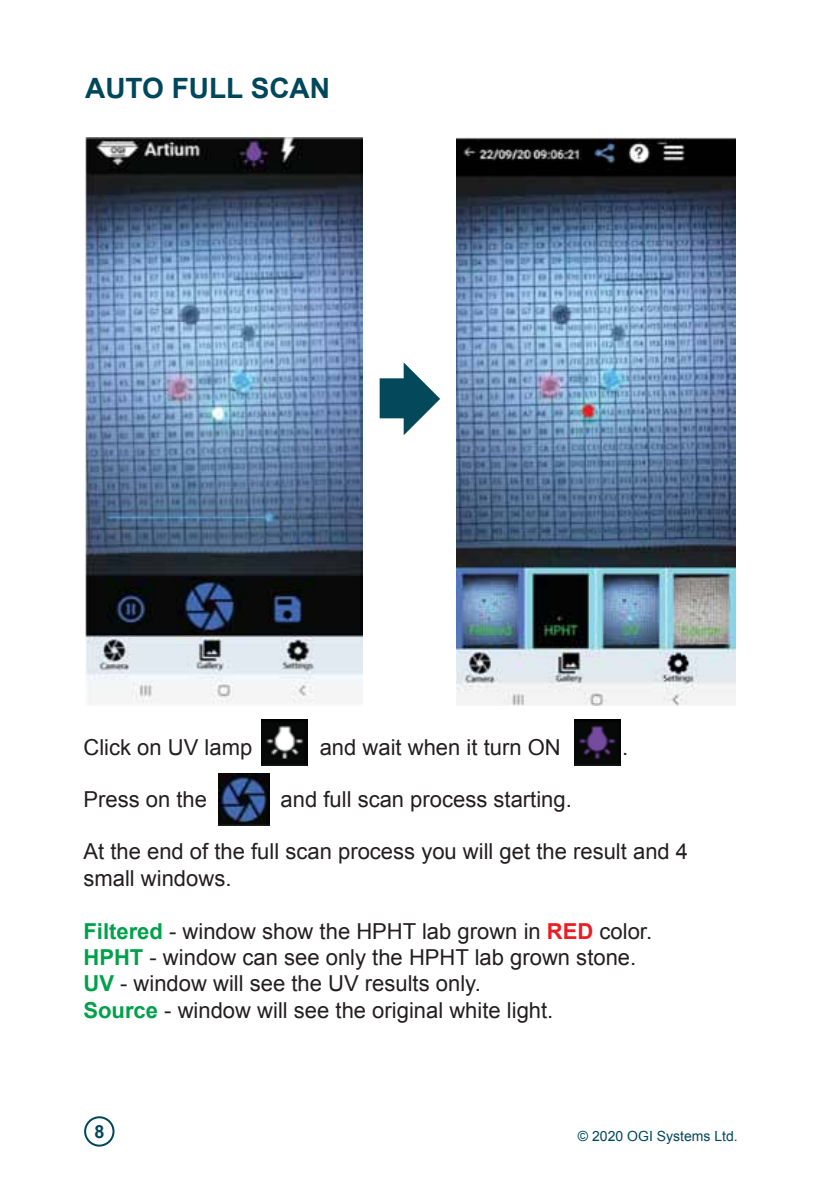
<style>
.page{position:relative;width:840px;height:1191px;background:#fff}
.page>*{position:absolute;margin:0;border:0;box-sizing:border-box;transform-origin:0 0}
.t1{font:700 28px "Arial";color:#00475b}
.t2{font:22px/26.4px "Arial";color:#231f20}
.t3{font:700 18px "Arial";color:#00475b}
.t4{font:14px "Arial";color:#00475b}
.s1{font-weight:700;color:#00a14b}
.s2{font-weight:700;color:#ec1c24}
</style>
<div class="page">
<div style="left:84px;top:1116px;width:30px;height:30px;border:2px solid #00475b;border-radius:50%"></div>
<div style="left:379px;top:378px;width:28px;height:40px;background:#04485c"></div>
<svg style="left:403px;top:362px;width:37px;height:73px"></svg>
<img style="left:85px;top:137px;width:278px;height:567px">
<img style="left:456px;top:137px;width:279px;height:568px">
<img style="left:261px;top:719px;width:46px;height:46px">
<img style="left:218px;top:773px;width:52px;height:52px">
<img style="left:574px;top:719px;width:46px;height:46px">
<p class="t1" style="left:85px;top:69px;width:246px">AUTO FULL SCAN</p>
<p class="t2" style="left:83px;top:734px;width:170px">Click on UV lamp</p>
<p class="t2" style="left:319px;top:734px;width:242px">and wait when it turn ON</p>
<p class="t2" style="left:621px;top:734px;width:8px">.</p>
<p class="t2" style="left:83px;top:786px;width:125px">Press on the</p>
<p class="t2" style="left:280px;top:786px;width:293px">and full scan process starting.</p>
<p class="t2" style="left:83px;top:838px;width:606px">At the end of the full scan process you will get the result and 4 small windows.</p>
<p class="t2" style="left:83px;top:918px;width:570px"><span class="s1">Filtered</span> - window show the HPHT lab grown in <span class="s2">RED</span> color.<br><span class="s1">HPHT</span> - window can see only the HPHT lab grown stone.<br><span class="s1">UV</span> - window will see the UV results only.<br><span class="s1">Source</span> - window will see the original white light.</p>
<p class="t3" style="left:94px;top:1119px;width:12px">8</p>
<p class="t4" style="left:577px;top:1127px;width:161px">© 2020 OGI Systems Ltd.</p>
</div>
